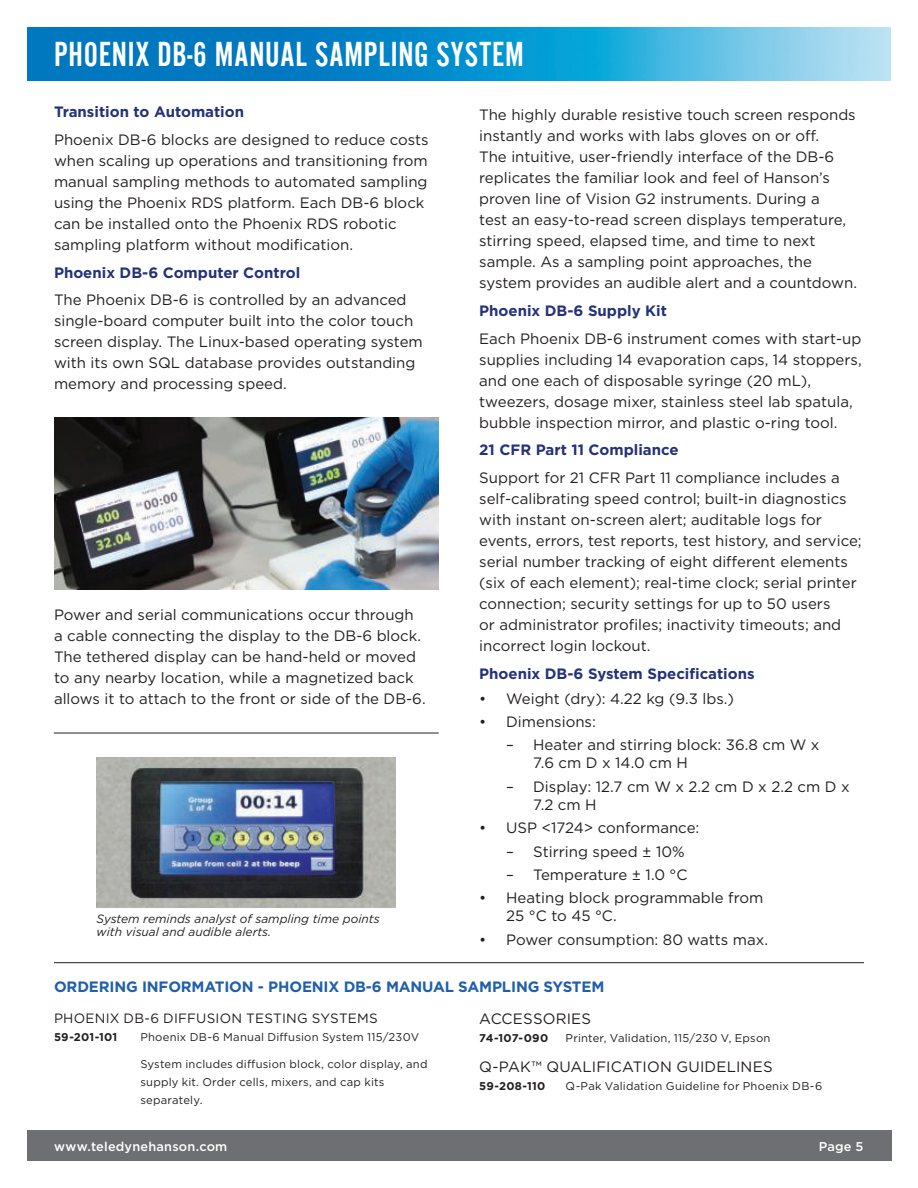
<style>
.page{position:relative;width:918px;height:1188px;background:#fff}
.page>*{position:absolute;margin:0;border:0;box-sizing:border-box;transform-origin:0 0}
.t1{font:36px "Alternate Gothic LT No 2";letter-spacing:.02em;color:#fff}
.t2{font:15px/21px "Gotham";color:#231f20}
.t3{font:700 15px "Gotham";color:#243279}
.t4{font:700 15px "Gotham";letter-spacing:-.01em;color:#1f5fab}
.t5{font:13.5px "Gotham";letter-spacing:.015em;color:#231f20}
.t6{font:500 12.75px "Gotham";letter-spacing:.015em;color:#fff}
.t7{font:italic 12px/12.9px "Gotham";color:#231f20}
.t8{font:11.25px/18px "Gotham";letter-spacing:.02em;color:#231f20}
.t9{font:700 11.25px "Gotham";letter-spacing:.02em;color:#231f20}
</style>
<div class="page">
<div style="left:27px;top:1130px;width:864px;height:31px;background:#6d6f72"></div>
<img style="left:27px;top:27px;width:864px;height:54px">
<img style="left:54px;top:417px;width:385px;height:173px">
<hr style="left:54px;top:962px;width:810px;height:1px;background:#231f20">
<img style="left:97px;top:758px;width:299px;height:149px">
<hr style="left:54px;top:733px;width:385px;height:1px;background:#231f20">
<h1 class="t1" style="left:54px;top:33px;width:471px">PHOENIX DB-6 MANUAL SAMPLING SYSTEM</h1>
<p class="t3" style="left:54px;top:105px;width:192px">Transition to Automation</p>
<p class="t2" style="left:54px;top:130px;width:376px">Phoenix DB-6 blocks are designed to reduce costs when scaling up operations and transitioning from manual sampling methods to automated sampling using the Phoenix RDS platform. Each DB-6 block can be installed onto the Phoenix RDS robotic sampling platform without modification.</p>
<p class="t3" style="left:54px;top:265px;width:248px">Phoenix DB-6 Computer Control</p>
<p class="t2" style="left:54px;top:290px;width:370px">The Phoenix DB-6 is controlled by an advanced single-board computer built into the color touch screen display. The Linux-based operating system with its own SQL database provides outstanding memory and processing speed.</p>
<p class="t2" style="left:479px;top:105px;width:379px">The highly durable resistive touch screen responds instantly and works with labs gloves on or off.<br>The intuitive, user-friendly interface of the DB-6 replicates the familiar look and feel of Hanson’s proven line of Vision G2 instruments. During a<br>test an easy-to-read screen displays temperature, stirring speed, elapsed time, and time to next sample. As a sampling point approaches, the system provides an audible alert and a countdown.</p>
<p class="t3" style="left:479px;top:304px;width:189px">Phoenix DB-6 Supply Kit</p>
<p class="t2" style="left:479px;top:328px;width:384px">Each Phoenix DB-6 instrument comes with start-up supplies including 14 evaporation caps, 14 stoppers, and one each of disposable syringe (20 mL), tweezers, dosage mixer, stainless steel lab spatula, bubble inspection mirror, and plastic o-ring tool.</p>
<p class="t3" style="left:479px;top:443px;width:201px">21 CFR Part 11 Compliance</p>
<p class="t2" style="left:479px;top:468px;width:384px">Support for 21 CFR Part 11 compliance includes a self-calibrating speed control; built-in diagnostics with instant on-screen alert; auditable logs for events, errors, test reports, test history, and service; serial number tracking of eight different elements (six of each element); real-time clock; serial printer connection; security settings for up to 50 users<br>or administrator profiles; inactivity timeouts; and incorrect login lockout.</p>
<p class="t3" style="left:479px;top:667px;width:277px">Phoenix DB-6 System Specifications</p>
<p class="t2" style="left:479px;top:688px;width:256px">• Weight (dry): 4.22 kg (9.3 lbs.)</p>
<p class="t2" style="left:479px;top:712px;width:118px">• Dimensions:</p>
<p class="t2" style="left:533px;top:737px;width:288px;line-height:18px;text-indent:-27px">– Heater and stirring block: 36.8 cm W x<br>7.6 cm D x 14.0 cm H</p>
<p class="t2" style="left:533px;top:778px;width:318px;line-height:18px;text-indent:-27px">– Display: 12.7 cm W x 2.2 cm D x 2.2 cm D x<br>7.2 cm H</p>
<p class="t2" style="left:479px;top:818px;width:222px">• USP &lt;1724&gt; conformance:</p>
<p class="t2" style="left:506px;top:841px;width:180px">– Stirring speed ± 10%</p>
<p class="t2" style="left:506px;top:865px;width:183px">– Temperature ± 1.0 °C</p>
<p class="t2" style="left:506px;top:890px;width:259px;line-height:18px;text-indent:-27px">• Heating block programmable from<br>25 °C to 45 °C.</p>
<p class="t2" style="left:479px;top:930px;width:290px">• Power consumption: 80 watts max.</p>
<p class="t2" style="left:54px;top:605px;width:373px">Power and serial communications occur through a cable connecting the display to the DB-6 block.<br>The tethered display can be hand-held or moved to any nearby location, while a magnetized back allows it to attach to the front or side of the DB-6.</p>
<p class="t7" style="left:97px;top:913px;width:285px">System reminds analyst of sampling time points with visual and audible alerts.</p>
<p class="t4" style="left:54px;top:980px;width:552px">ORDERING INFORMATION - PHOENIX DB-6 MANUAL SAMPLING SYSTEM</p>
<p class="t2" style="left:479px;top:1009px;width:113px">ACCESSORIES</p>
<p class="t9" style="left:479px;top:1033px;width:71px">74-107-090</p>
<p class="t8" style="left:566px;top:1030px;width:206px">Printer, Validation, 115/230 V, Epson</p>
<p class="t2" style="left:479px;top:1057px;width:295px">Q-PAK™ QUALIFICATION GUIDELINES</p>
<p class="t9" style="left:479px;top:1081px;width:67px">59-208-110</p>
<p class="t8" style="left:566px;top:1078px;width:258px">Q-Pak Validation Guideline for Phoenix DB-6</p>
<p class="t5" style="left:54px;top:1012px;width:325px">PHOENIX DB-6 DIFFUSION TESTING SYSTEMS</p>
<p class="t9" style="left:54px;top:1032px;width:65px">59-201-101</p>
<p class="t8" style="left:140px;top:1029px;width:280px">Phoenix DB-6 Manual Diffusion System 115/230V</p>
<p class="t8" style="left:140px;top:1056px;width:289px">System includes diffusion block, color display, and supply kit. Order cells, mixers, and cap kits separately.</p>
<p class="t6" style="left:54px;top:1140px;width:175px">www.teledynehanson.com</p>
<p class="t6" style="left:819px;top:1140px;width:46px">Page 5</p>
<p class="t6" style="left:822px;top:1140px;width:43px">Page 1</p>
</div>
